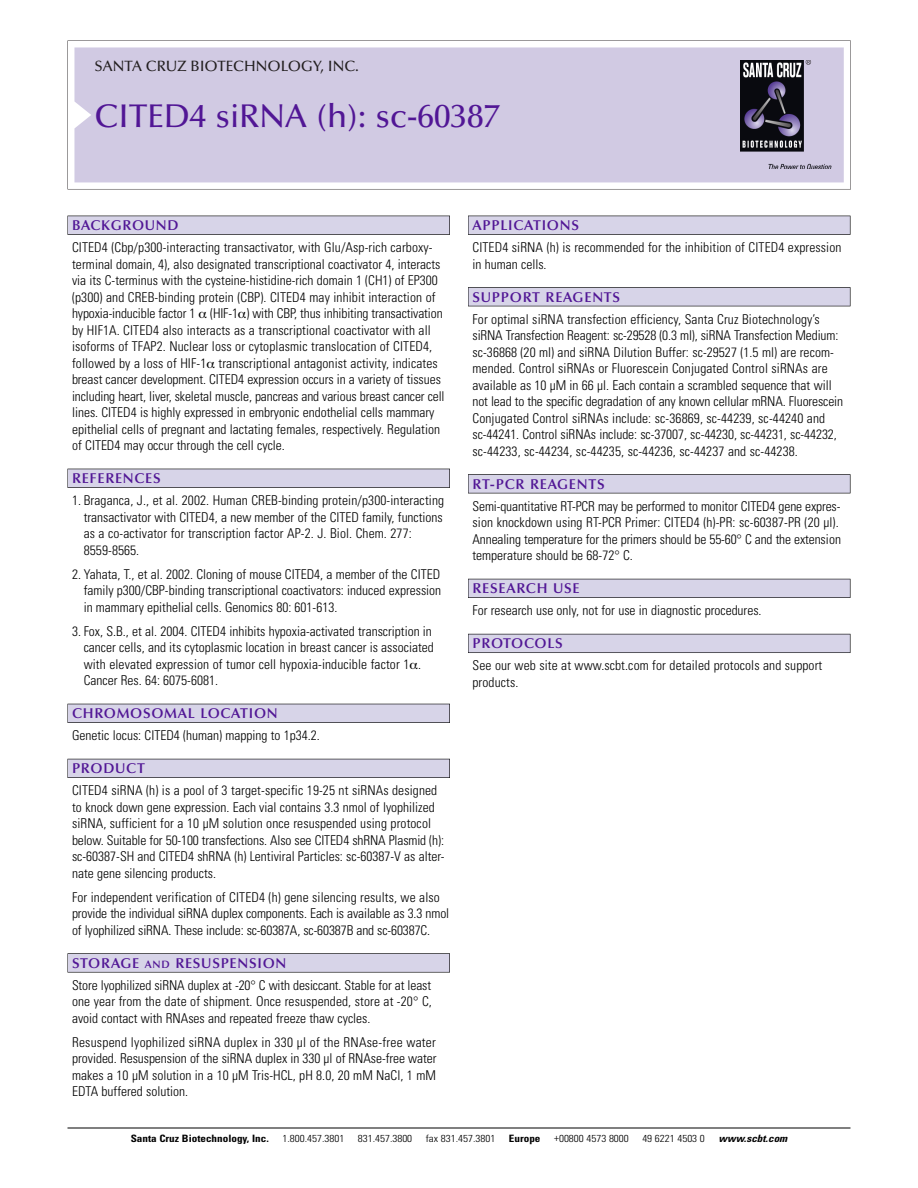
<style>
.page{position:relative;width:918px;height:1188px;background:#fff}
.page>*{position:absolute;margin:0;border:0;box-sizing:border-box;transform-origin:0 0}
.t1{font:500 33px "Optima";color:#511695}
.t2{font:500 15px "Optima";color:#231f20}
.t3{font:600 14.25px "Optima";letter-spacing:.05em;color:#511695}
.t4{font:300 condensed 13.5px/16.5px "Univers";color:#000}
.t5{font:300 condensed 10.2px "Univers";color:#000;scale:1.1 1}
.t6{font:700 condensed 10.2px "Univers";color:#000;scale:1.1 1}
.t7{font:italic 700 condensed 10.2px "Univers";color:#000;scale:1.1 1}
.s1{font-size:10.65px}
</style>
<div class="page">
<svg style="left:74px;top:41px;width:777px;height:148px"></svg>
<div style="left:74px;top:47px;width:770px;height:135px;background:#d1cae3"></div>
<img style="left:741px;top:60px;width:90px;height:108px">
<div style="left:68px;top:216px;width:382px;height:19px;background:#535256"></div>
<div style="left:68px;top:216px;width:381px;height:18px;background:#d7d4e8"></div>
<div style="left:68px;top:469px;width:382px;height:19px;background:#525156"></div>
<div style="left:68px;top:469px;width:381px;height:18px;background:#d7d4e8"></div>
<div style="left:68px;top:704px;width:382px;height:19px;background:#515057"></div>
<div style="left:68px;top:704px;width:381px;height:18px;background:#d7d4e8"></div>
<div style="left:68px;top:759px;width:382px;height:19px;background:#535259"></div>
<div style="left:68px;top:759px;width:381px;height:18px;background:#d7d4e8"></div>
<svg style="left:68px;top:953px;width:382px;height:20px"></svg>
<div style="left:68px;top:954px;width:381px;height:18px;background:#d7d4e8"></div>
<div style="left:468px;top:216px;width:382px;height:19px;background:#535256"></div>
<div style="left:468px;top:216px;width:382px;height:18px;background:#d7d4e8"></div>
<div style="left:468px;top:287px;width:382px;height:19px;background:#515155"></div>
<div style="left:468px;top:288px;width:382px;height:18px;background:#d7d4e8"></div>
<div style="left:468px;top:474px;width:382px;height:19px;background:#545357"></div>
<div style="left:468px;top:475px;width:382px;height:18px;background:#d7d4e8"></div>
<div style="left:468px;top:579px;width:382px;height:19px;background:#535259"></div>
<div style="left:468px;top:579px;width:382px;height:18px;background:#d7d4e8"></div>
<div style="left:468px;top:634px;width:382px;height:19px;background:#595860"></div>
<div style="left:468px;top:634px;width:382px;height:18px;background:#d7d4e8"></div>
<hr style="left:68px;top:1128px;width:782px;height:1px;background:#000">
<p class="t2" style="left:94px;top:60px;width:266px">SANTA CRUZ BIOTECHNOLOGY, INC.</p>
<p class="t1" style="left:94px;top:102px;width:407px">CITED4 siRNA (h): sc-60387</p>
<p class="t3" style="left:72px;top:219px;width:108px">BACKGROUND</p>
<p class="t4" style="left:72px;top:240px;width:374px">CITED4 (Cbp/p300-interacting transactivator, with Glu/Asp-rich carboxy&shy;terminal domain, 4), also designated transcriptional coactivator 4, interacts via its C-terminus with the cysteine-histidine-rich domain 1 (CH1) of EP300 (p300) and CREB-binding protein (CBP). CITED4 may inhibit interaction of hypoxia-inducible factor 1 (HIF-1 ) with CBP, thus inhibiting transactivation by HIF1A. CITED4 also interacts as a transcriptional coactivator with all isoforms of TFAP2. Nuclear loss or cytoplasmic translocation of CITED4, followed by a loss of HIF-1 transcriptional antagonist activity, indicates breast cancer development. CITED4 expression occurs in a variety of tissues including heart, liver, skeletal muscle, pancreas and various breast cancer cell lines. CITED4 is highly expressed in embryonic endothelial cells mammary epithelial cells of pregnant and lactating females, respectively. Regulation of CITED4 may occur through the cell cycle.</p>
<p class="t3" style="left:72px;top:472px;width:90px">REFERENCES</p>
<p class="t4" style="left:84px;top:493px;width:362px;text-indent:-12px">1. Braganca, J., et al. 2002. Human CREB-binding protein/p300-interacting transactivator with CITED4, a new member of the CITED family, functions as a co-activator for transcription factor AP-2. J. Biol. Chem. 277:<br>8559-8565.</p>
<p class="t4" style="left:84px;top:567px;width:359px;text-align:justify;text-indent:-12px">2. Yahata, T., et al. 2002. Cloning of mouse CITED4, a member of the CITED family p300/CBP-binding transcriptional coactivators: induced expression in mammary epithelial cells. Genomics 80: 601-613.</p>
<p class="t4" style="left:84px;top:624px;width:352px;text-indent:-12px">3. Fox, S.B., et al. 2004. CITED4 inhibits hypoxia-activated transcription in cancer cells, and its cytoplasmic location in breast cancer is associated with elevated expression of tumor cell hypoxia-inducible factor 1 .<br>Cancer Res. 64: 6075-6081.</p>
<p class="t3" style="left:72px;top:707px;width:207px">CHROMOSOMAL LOCATION</p>
<p class="t4" style="left:72px;top:729px;width:249px">Genetic locus: CITED4 (human) mapping to 1p34.2.</p>
<p class="t3" style="left:72px;top:762px;width:74px">PRODUCT</p>
<p class="t4" style="left:72px;top:784px;width:374px">CITED4 siRNA (h) is a pool of 3 target-specific 19-25 nt siRNAs designed to knock down gene expression. Each vial contains 3.3 nmol of lyophilized siRNA, sufficient for a 10 µM solution once resuspended using protocol below. Suitable for 50-100 transfections. Also see CITED4 shRNA Plasmid (h): sc-60387-SH and CITED4 shRNA (h) Lentiviral Particles: sc-60387-V as alter&shy;nate gene silencing products.</p>
<p class="t4" style="left:72px;top:890px;width:379px">For independent verification of CITED4 (h) gene silencing results, we also provide the individual siRNA duplex components. Each is available as 3.3 nmol of lyophilized siRNA. These include: sc-60387A, sc-60387B and sc-60387C.</p>
<p class="t3" style="left:72px;top:957px;width:216px">STORAGE <span class="s1">AND</span> RESUSPENSION</p>
<p class="t4" style="left:72px;top:978px;width:361px;text-align:justify">Store lyophilized siRNA duplex at -20° C with desiccant. Stable for at least one year from the date of shipment. Once resuspended, store at -20° C, avoid contact with RNAses and repeated freeze thaw cycles.</p>
<p class="t4" style="left:72px;top:1035px;width:366px;text-align:justify">Resuspend lyophilized siRNA duplex in 330 µl of the RNAse-free water provided. Resuspension of the siRNA duplex in 330 µl of RNAse-free water makes a 10 µM solution in a 10 µM Tris-HCL, pH 8.0, 20 mM NaCl, 1 mM EDTA buffered solution.</p>
<p class="t3" style="left:473px;top:219px;width:108px">APPLICATIONS</p>
<p class="t4" style="left:473px;top:240px;width:370px">CITED4 siRNA (h) is recommended for the inhibition of CITED4 expression in human cells.</p>
<p class="t3" style="left:473px;top:291px;width:149px">SUPPORT REAGENTS</p>
<p class="t4" style="left:473px;top:312px;width:372px">For optimal siRNA transfection efficiency, Santa Cruz Biotechnology’s siRNA Transfection Reagent: sc-29528 (0.3 ml), siRNA Transfection Medium: sc-36868 (20 ml) and siRNA Dilution Buffer: sc-29527 (1.5 ml) are recom&shy;mended. Control siRNAs or Fluorescein Conjugated Control siRNAs are available as 10 µM in 66 µl. Each contain a scrambled sequence that will not lead to the specific degradation of any known cellular mRNA. Fluorescein Conjugated Control siRNAs include: sc-36869, sc-44239, sc-44240 and sc-44241. Control siRNAs include: sc-37007, sc-44230, sc-44231, sc-44232, sc-44233, sc-44234, sc-44235, sc-44236, sc-44237 and sc-44238.</p>
<p class="t3" style="left:473px;top:478px;width:134px">RT-PCR REAGENTS</p>
<p class="t4" style="left:473px;top:499px;width:370px">Semi-quantitative RT-PCR may be performed to monitor CITED4 gene expres&shy;sion knockdown using RT-PCR Primer: CITED4 (h)-PR: sc-60387-PR (20 µl).<br>Annealing temperature for the primers should be 55-60° C and the extension temperature should be 68-72° C.</p>
<p class="t3" style="left:473px;top:582px;width:109px">RESEARCH USE</p>
<p class="t4" style="left:473px;top:604px;width:291px">For research use only, not for use in diagnostic procedures.</p>
<p class="t3" style="left:473px;top:637px;width:92px">PROTOCOLS</p>
<p class="t4" style="left:473px;top:659px;width:351px">See our web site at www.scbt.com for detailed protocols and support products.</p>
<p class="t6" style="left:131px;top:1135px;width:127px">Santa Cruz Biotechnology, Inc.</p>
<p class="t5" style="left:282px;top:1135px;width:58px">1.800.457.3801</p>
<p class="t5" style="left:358px;top:1135px;width:51px">831.457.3800</p>
<p class="t5" style="left:426px;top:1135px;width:65px">fax 831.457.3801</p>
<p class="t6" style="left:509px;top:1135px;width:30px">Europe</p>
<p class="t5" style="left:554px;top:1135px;width:69px">+00800 4573 8000</p>
<p class="t5" style="left:642px;top:1135px;width:58px">49 6221 4503 0</p>
<p class="t7" style="left:719px;top:1135px;width:66px">www.scbt.com</p>
</div>
